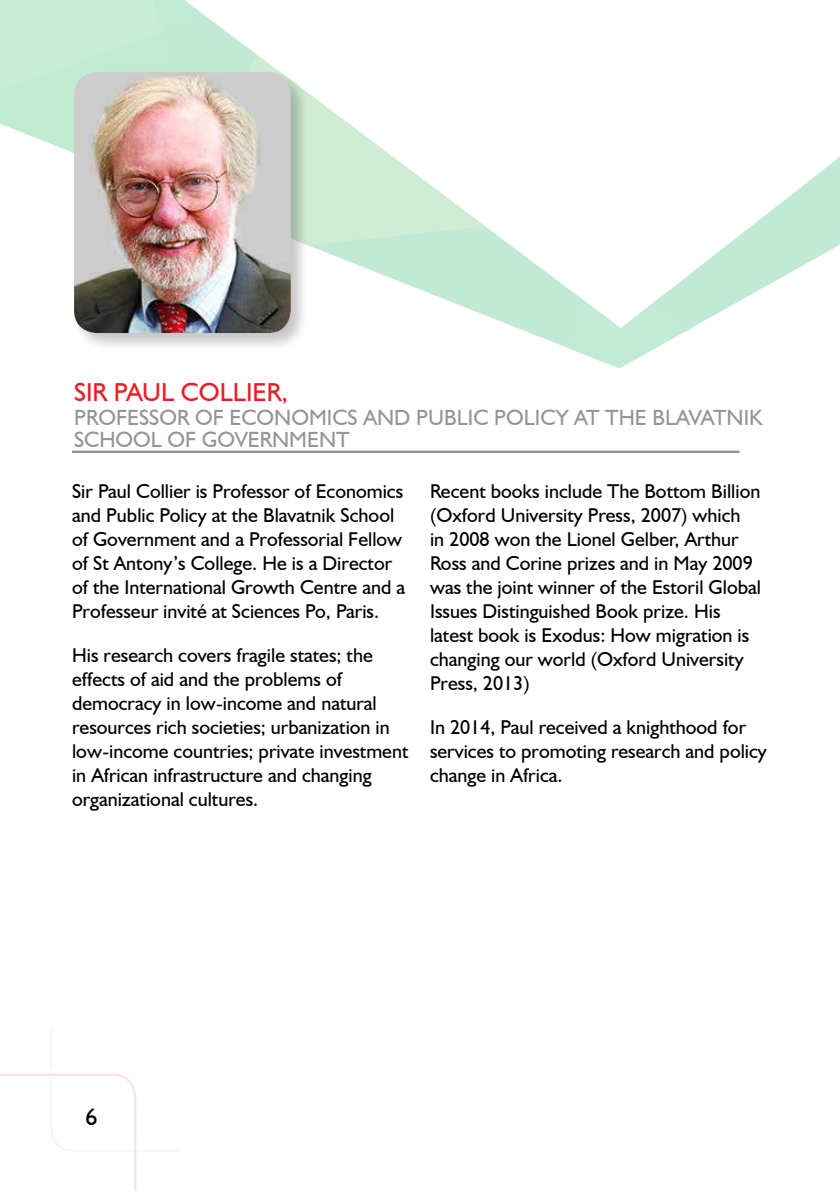
<style>
.page{position:relative;width:840px;height:1191px;background:#fff}
.page>*{position:absolute;margin:0;border:0;box-sizing:border-box;transform-origin:0 0}
.t1{font:26px "Humanist 521 BT";letter-spacing:-.01em;color:#ed1d24}
.t2{font:24px "Humanist 521 BT";color:#000}
.t3{font:22px "Humanist 521 BT";color:#939598}
.t4{font:22px "Humanist 521 BT";letter-spacing:-.04em;color:#939598}
.t5{font:20px/24px "Humanist 521 BT";color:#000}
</style>
<div class="page">
<svg style="left:217px;top:25px;width:622px;height:323px"></svg>
<svg style="left:567px;top:296px;width:125px;height:72px"></svg>
<svg style="left:217px;top:54px;width:268px;height:191px"></svg>
<div style="left:0;top:0;width:217px;height:152px;background:#c9ecd6"></div>
<svg style="left:0;top:1028px;width:179px;height:163px"></svg>
<div style="left:71px;top:69px;width:238px;height:283px;background:#000;opacity:.23"></div>
<img style="left:74px;top:72px;width:216px;height:261px">
<hr style="left:72px;top:451px;width:666px;height:2px;background:#939598">
<h1 class="t1" style="left:74px;top:376px;width:139px">Sir Paul Collie</h1>
<h1 class="t1" style="left:267px;top:376px;width:23px">r,</h1>
<p class="t3" style="left:74px;top:404px;width:39px">Professo</p>
<p class="t3" style="left:177px;top:404px;width:82px">r of Econo</p>
<p class="t3" style="left:309px;top:404px;width:132px">mics and Public</p>
<p class="t3" style="left:494px;top:404px;width:25px">Polic</p>
<p class="t4" style="left:555px;top:404px;width:208px">y at the Blavatni k</p>
<p class="t3" style="left:74px;top:426px;width:58px">School</p>
<p class="t3" style="left:167px;top:426px;width:154px">of Government</p>
<p class="t5" style="left:430px;top:479px;width:332px">Recent books include The Bottom Billion (Oxford University Press, 2007) which<br>in 2008 won the Lionel Gelber, Arthur Ross and Corine prizes and in May 2009 was the joint winner of the Estoril Global Issues Distinguished Book prize. His latest book is Exodus: How migration is changing our world (Oxford University Press, 2013)</p>
<p class="t5" style="left:430px;top:715px;width:338px">In 2014, Paul received a knighthood for services to promoting research and policy change in Africa.</p>
<p class="t5" style="left:72px;top:479px;width:334px">Sir Paul Collier is Professor of Economics and Public Policy at the Blavatnik School of Government and a Professorial Fellow of St Antony’s College. He is a Director of the International Growth Centre and a Professeur invité at Sciences Po, Paris.</p>
<p class="t5" style="left:72px;top:643px;width:338px">His research covers fragile states; the effects of aid and the problems of democracy in low-income and natural resources rich societies; urbanization in low-income countries; private investment in African infrastructure and changing organizational cultures.</p>
<p class="t2" style="left:85px;top:1102px;width:14px">6</p>
</div>
